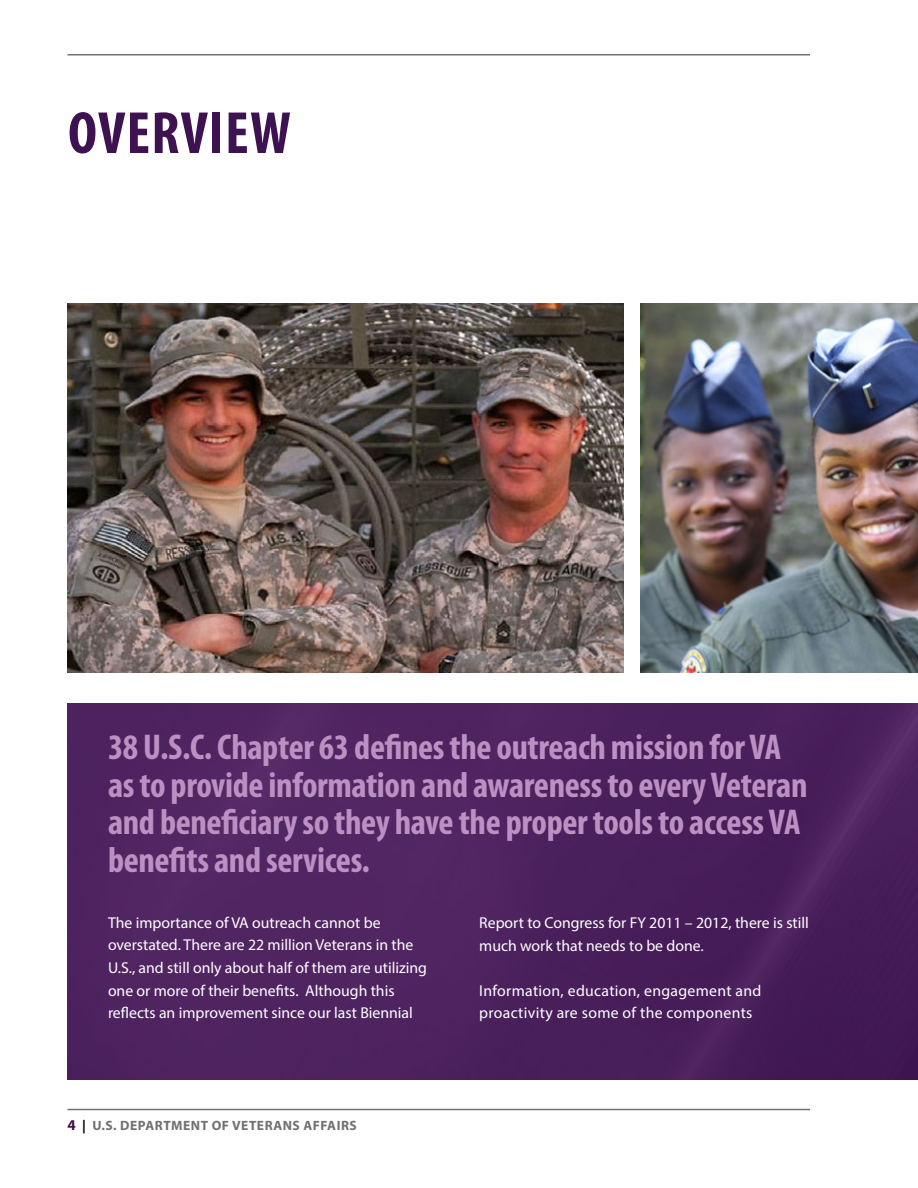
<style>
.page{position:relative;width:918px;height:1188px;background:#fff}
.page>*{position:absolute;margin:0;border:0;box-sizing:border-box;transform-origin:0 0}
.t1{font:700 condensed 60px "Myriad Pro";letter-spacing:.02em;color:#3e1151}
.t2{font:700 condensed 36px/37.5px "Myriad Pro";letter-spacing:-.01em;color:#bc90c2}
.t3{font:15.75px/22.5px "Myriad Pro";color:#fff}
.t4{font:15.75px/22.5px "Myriad Pro";letter-spacing:.02em;color:#fff}
.t5{font:700 13.5px "Myriad Pro";letter-spacing:.04em;color:#717073}
.s1{font-size:15px;color:#3e1151}
.s2{color:#000}
</style>
<div class="page">
<hr style="left:68px;top:1109px;width:742px;height:1px;background:#717073">
<hr style="left:68px;top:54px;width:742px;height:2px;background:#717073">
<img style="left:68px;top:304px;width:555px;height:369px">
<img style="left:640px;top:304px;width:278px;height:369px">
<div style="left:68px;top:703px;width:850px;height:377px;background:#4d235f"></div>
<h1 class="t1" style="left:68px;top:96px;width:224px">OVERVIEW</h1>
<h2 class="t2" style="left:108px;top:728px;width:701px">38 U.S.C. Chapter 63 defines the outreach mission for VA as to provide information and awareness to every Veteran and beneficiary so they have the proper tools to access VA benefits and services.</h2>
<p class="t3" style="left:108px;top:911px;width:321px">The importance of VA outreach cannot be overstated. There are 22 million Veterans in the U.S., and still only about half of them are utilizing one or more of their benefits. Although this reflects an improvement since our last Biennial</p>
<p class="t3" style="left:479px;top:911px;width:331px">Report to Congress for FY 2011 – 2012, there is still much work that needs to be done.</p>
<p class="t4" style="left:479px;top:979px;width:284px">Information, education, engagement and proactivity are some of the components</p>
<p class="t5" style="left:68px;top:1117px;width:291px"><span class="s1">4</span> <span class="s2">|</span> U.S. DEPARTMENT OF VETERANS AFFAIRS</p>
</div>
